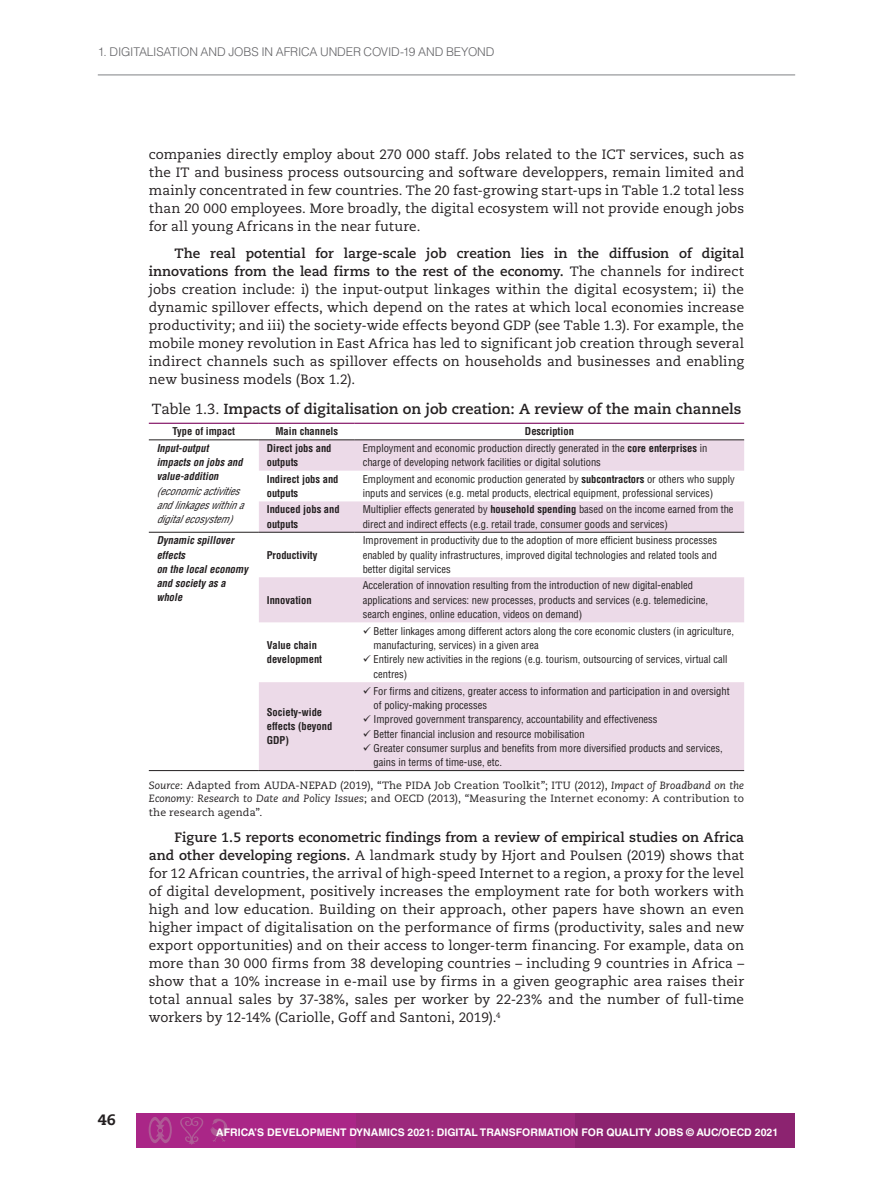
<style>
.page{position:relative;width:893px;height:1191px;background:#fff}
.page>*{position:absolute;margin:0;border:0;box-sizing:border-box;transform-origin:0 0}
.t1{font:800 15px "Caecilia LT Std";color:#231f20}
.t2{font:700 14.7px "Caecilia LT Std";color:#231f20}
.t3{font:13.5px/18px "Caecilia LT Std";letter-spacing:.005em;color:#231f20;text-align:justify}
.t4{font:300 12px "Helvetica LT Std";letter-spacing:-.015em;color:#636366}
.t5{font:condensed 10.5px/14.2px "Helvetica LT Std";color:#231f20}
.t6{font:10.5px/13.5px "Caecilia LT Std";letter-spacing:.015em;color:#231f20;text-align:justify}
.t7{font:700 condensed 10.5px/14.2px "Helvetica LT Std";color:#231f20}
.t8{font:italic 700 condensed 10.5px/14.2px "Helvetica LT Std";color:#231f20}
.t9{font:700 10.5px "Helvetica LT Std";color:#fff}
.t10{font:italic condensed 10.5px/14.2px "Helvetica LT Std";color:#231f20}
.s1{font-weight:700}
.s2{font-weight:400}
.s3{font-style:italic}
</style>
<div class="page">
<hr style="left:98px;top:75px;width:697px;height:1px;background:#808285">
<div style="left:137px;top:1113px;width:219px;height:34px;background:#aa2687"></div>
<div style="left:356px;top:1113px;width:220px;height:34px;background:#9c297c"></div>
<div style="left:576px;top:1113px;width:219px;height:34px;background:#8c2370"></div>
<svg style="left:149px;top:1117px;width:23px;height:26px"></svg>
<svg style="left:180px;top:1117px;width:24px;height:27px"></svg>
<svg style="left:211px;top:1118px;width:17px;height:24px"></svg>
<svg style="left:259px;top:440px;width:485px;height:330px;fill:#ecdae8"></svg>
<hr style="left:149px;top:423px;width:110px;height:1px;background:#8c2370">
<hr style="left:259px;top:423px;width:96px;height:1px;background:#8c2370">
<hr style="left:355px;top:423px;width:389px;height:1px;background:#8c2370">
<hr style="left:149px;top:439px;width:110px;height:1px;background:#231f20">
<hr style="left:259px;top:439px;width:96px;height:1px;background:#231f20">
<hr style="left:355px;top:439px;width:389px;height:1px;background:#231f20">
<hr style="left:259px;top:770px;width:96px;height:1px;background:#231f20">
<hr style="left:355px;top:770px;width:389px;height:1px;background:#231f20">
<hr style="left:149px;top:770px;width:110px;height:1px;background:#231f20">
<hr style="left:149px;top:532px;width:110px;height:1px;background:#231f20">
<hr style="left:259px;top:532px;width:96px;height:1px;background:#231f20">
<hr style="left:355px;top:532px;width:389px;height:1px;background:#231f20">
<p class="t4" style="left:98px;top:44px;width:397px">1. DIGITALISATION AND JOBS IN AFRICA UNDER COVI D‑19 AND BEYOND</p>
<p class="t3" style="left:149px;top:146px;width:597px">companies directly employ about 270 000 staff. Jobs related to the ICT services, such as the IT and business process outsourcing and software developpers, remain limited and mainly concentrated in few countries. The 20 fast‑growing start‑ups in Table 1.2 total less than 20 000 employees. More broadly, the digital ecosystem will not provide enough jobs for all young Africans in the near future.</p>
<p class="t3" style="left:149px;top:244px;width:597px;text-indent:26px"><span class="s1">The real potential for large‑scale job creation lies in the diffusion of digital innovations from the lead firms to the rest of the economy.</span> The channels for indirect jobs creation include: i) the input‑output linkages within the digital ecosystem; ii) the dynamic spillover effects, which depend on the rates at which local economies increase productivity; and iii) the society‑wide effects beyond GDP (see Table 1.3). For example, the mobile money revolution in East Africa has led to significant job creation through several indirect channels such as spillover effects on households and businesses and enabling new business models (Box 1.2).</p>
<p class="t2" style="left:152px;top:400px;width:591px"><span class="s2">Table 1.3.</span> Impacts of digitalisation on job creation: A review of the main channels</p>
<p class="t7" style="left:173px;top:424px;width:64px">Type of impact</p>
<p class="t7" style="left:275px;top:424px;width:64px">Main channels</p>
<p class="t7" style="left:525px;top:424px;width:50px">Description</p>
<p class="t8" style="left:157px;top:441px;width:90px">Input‑output impactson jobsand value‑addition</p>
<p class="t10" style="left:157px;top:484px;width:91px">(economicactivities and linkageswithin a digital ecosystem)</p>
<p class="t7" style="left:267px;top:441px;width:66px">Direct jobs and outputs</p>
<p class="t5" style="left:363px;top:441px;width:346px">Employment and economic production directly generated in the <span class="s1">core enterprises</span> in charge of developing network facilities or digital solutions</p>
<p class="t7" style="left:267px;top:471px;width:73px">Indirect jobs and outputs</p>
<p class="t5" style="left:363px;top:472px;width:374px">Employment and economic production generated by <span class="s1">subcontractors</span> or others who supply inputs and services (e.g. metal products, electrical equipment, professional services)</p>
<p class="t7" style="left:267px;top:502px;width:74px">Induced jobs and outputs</p>
<p class="t5" style="left:363px;top:502px;width:372px">Multiplier effects generated by <span class="s1">household spending</span> based on the income earned from the direct and indirect effects (e.g. retail trade, consumer goods and services)</p>
<p class="t8" style="left:157px;top:533px;width:95px">Dynamicspillover effects<br>on the localeconomy and societyasa whole</p>
<p class="t7" style="left:267px;top:547px;width:52px">Productivity</p>
<p class="t7" style="left:267px;top:592px;width:46px">Innovation</p>
<p class="t7" style="left:267px;top:638px;width:57px">Value chain development</p>
<p class="t5" style="left:363px;top:533px;width:356px;text-align:justify">Improvement in productivity due to the adoption of more efficient business processes enabled by quality infrastructures, improved digital technologies and related tools and better digital services</p>
<p class="t5" style="left:363px;top:578px;width:347px">Acceleration of innovation resulting from the introduction of new digital‑enabled applications and services: new processes, products and services (e.g. telemedicine, search engines, online education, videos on demand)</p>
<p class="t5" style="left:374px;top:624px;width:362px;text-indent:-11px">✓ Better linkages among different actors along the core economic clusters (in agriculture, manufacturing, services) in a given area</p>
<p class="t5" style="left:374px;top:652px;width:355px;text-indent:-11px">✓ Entirely new activities in the regions (e.g. tourism, outsourcing of services, virtual call centres)</p>
<p class="t5" style="left:374px;top:684px;width:357px;text-indent:-11px">✓ For firms and citizens, greater access to information and participation in and oversight of policy‑making processes</p>
<p class="t5" style="left:363px;top:712px;width:296px">✓ Improved government transparency, accountability and effectiveness</p>
<p class="t5" style="left:363px;top:726px;width:224px">✓ Better financial inclusion and resource mobilisation</p>
<p class="t5" style="left:374px;top:741px;width:351px;text-indent:-11px">✓ Greater consumer surplus and benefits from more diversified products and services, gains in terms of time‑use, etc.</p>
<p class="t6" style="left:149px;top:778px;width:597px"><span class="s3">Source</span>: Adapted from AUDA‑NEPAD (2019), “The PIDA Job Creation Toolkit”; ITU (2012), <span class="s3">Impact of Broadband on the Economy: Research to Date and Policy Issues</span>; and OECD (2013), “Measuring the Internet economy: A contribution to the research agenda”.</p>
<p class="t3" style="left:149px;top:829px;width:597px;text-indent:26px"><span class="s1">Figure 1.5 reports econometric findings from a review of empirical studies on Africa and other developing regions.</span> A landmark study by Hjort and Poulsen (2019) shows that for 12 African countries, the arrival of high-speed Internet to a region, a proxy for the level of digital development, positively increases the employment rate for both workers with high and low education. Building on their approach, other papers have shown an even higher impact of digitalisation on the performance of firms (productivity, sales and new export opportunities) and on their access to longer‑term financing. For example, data on more than 30 000 firms from 38 developing countries – including 9 countries in Africa – show that a 10% increase in e‑mail use by firms in a given geographic area raises their total annual sales by 37‑38%, sales per worker by 22‑23% and the number of full‑time workers by 12‑14% (Cariolle, Goff and Santoni, 2019).<sup>4</sup></p>
<p class="t7" style="left:267px;top:705px;width:67px">Society‑wide effects (beyond<br>GDP)</p>
<p class="t1" style="left:98px;top:1110px;width:19px">46</p>
<p class="t9" style="left:216px;top:1125px;width:563px">AFRICA’S DEVELOPMENT DYNAMICS 2021: DIGITAL TRANSFORMATION FOR QUALITY JOBS © AUC/OECD 2021</p>
</div>
